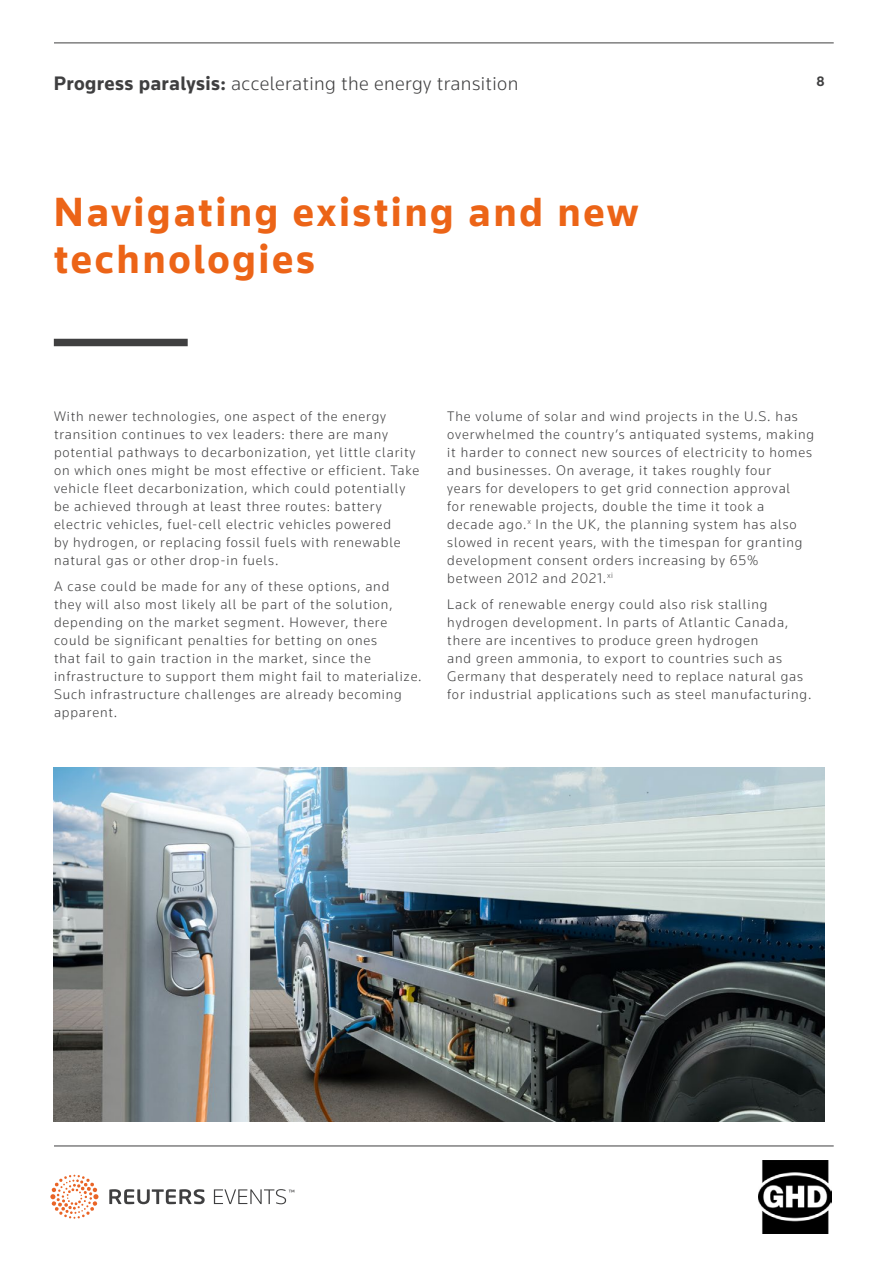
<style>
.page{position:relative;width:893px;height:1263px;background:#fff}
.page>*{position:absolute;margin:0;border:0;box-sizing:border-box;transform-origin:0 0}
.t1{font:700 42px/47.4px "Knowledge 2017";letter-spacing:.06em;color:#ec6417}
.t2{font:300 20.1px "Knowledge 2017";letter-spacing:.02em;color:#3f3f40}
.t3{font:300 14.25px/18px "Knowledge 2017";letter-spacing:.06em;color:#3f3f40}
.t4{font:700 14.1px "Knowledge 2017";color:#3f3f40}
.s1{font-weight:700}
</style>
<div class="page">
<svg style="left:109px;top:1189px;width:185px;height:15px"></svg>
<svg style="left:50px;top:1175px;width:48px;height:44px"></svg>
<img style="left:759px;top:1161px;width:73px;height:73px">
<hr style="left:54px;top:43px;width:780px;height:1px;background:#3f3f40">
<hr style="left:54px;top:1145px;width:780px;height:1px;background:#3f3f40">
<div style="left:54px;top:339px;width:134px;height:7px;background:#3f3f40"></div>
<img style="left:54px;top:767px;width:771px;height:354px">
<h2 class="t2" style="left:54px;top:71px;width:466px"><span class="s1">Progress paralysis:</span> accelerating the energy transition</h2>
<p class="t4" style="left:816px;top:72px;width:10px">8</p>
<p class="t1" style="left:54px;top:188px;width:586px">Navigating existing and new technologies</p>
<p class="t3" style="left:54px;top:407px;width:367px">With newer technologies, one aspect of the energy transition continues to vex leaders: there are many potential pathways to decarbonization, yet little clarity on which ones might be most effective or efficient. Take vehicle fleet decarbonization, which could potentially be achieved through at least three routes: battery electric vehicles, fuel-cell electric vehicles powered<br>by hydrogen, or replacing fossil fuels with renewable natural gas or other drop-in fuels.</p>
<p class="t3" style="left:54px;top:577px;width:369px">A case could be made for any of these options, and<br>they will also most likely all be part of the solution, depending on the market segment. However, there could be significant penalties for betting on ones<br>that fail to gain traction in the market, since the infrastructure to support them might fail to materialize.<br>Such infrastructure challenges are already becoming apparent.</p>
<p class="t3" style="left:447px;top:407px;width:368px">The volume of solar and wind projects in the U.S. has overwhelmed the country’s antiquated systems, making it harder to connect new sources of electricity to homes and businesses. On average, it takes roughly four<br>years for developers to get grid connection approval<br>for renewable projects, double the time it took a decade ago.<sup>x</sup> In the UK, the planning system has also slowed in recent years, with the timespan for granting development consent orders increasing by 65% between 2012 and 2021.<sup>xi</sup></p>
<p class="t3" style="left:447px;top:595px;width:366px">Lack of renewable energy could also risk stalling hydrogen development. In parts of Atlantic Canada, there are incentives to produce green hydrogen<br>and green ammonia, to export to countries such as Germany that desperately need to replace natural gas for industrial applications such as steel manufacturing.</p>
</div>
